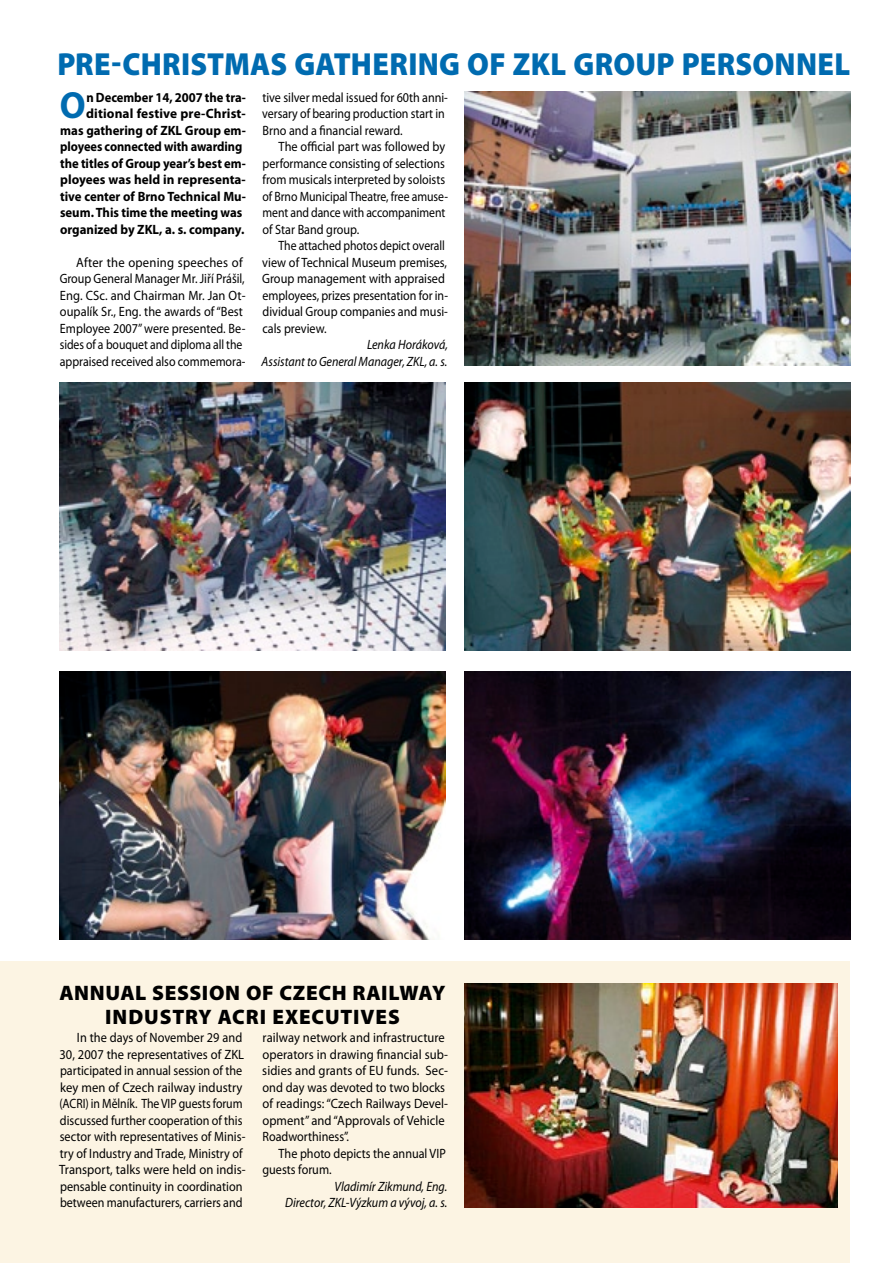
<style>
.page{position:relative;width:893px;height:1263px;background:#fff}
.page>*{position:absolute;margin:0;border:0;box-sizing:border-box;transform-origin:0 0}
.t1{font:700 37.95px "Myriad Pro";color:#006bb0;scale:.95 1}
.t2{font:900 32.1px "Myriad Pro";letter-spacing:.01em;color:#006bb0;scale:.94 1}
.t3{font:900 21px/23.1px "Myriad Pro";letter-spacing:.035em;color:#000;text-align:center}
.t4{font:13.5px/16.5px "Myriad Pro";color:#000;scale:.91 1}
.t5{font:700 13.5px/16.5px "Myriad Pro";color:#000;text-align:right;scale:.93 1}
.t6{font:13.5px/16.5px "Myriad Pro";color:#000;scale:.94 1}
.t7{font:13.5px/16.5px "Myriad Pro";color:#000;scale:.93 1}
.t8{font:13.5px/16.5px "Myriad Pro";color:#000;scale:.87 1}
.t9{font:13.5px/16.5px "Myriad Pro";color:#000;scale:.9 1}
.t10{font:italic 13.5px/16.5px "Myriad Pro";color:#000;text-align:right;scale:.9 1}
</style>
<div class="page">
<div style="left:0;top:961px;width:850px;height:302px;background:#fcf4e3"></div>
<img style="left:465px;top:91px;width:385px;height:275px">
<img style="left:465px;top:383px;width:385px;height:268px">
<img style="left:60px;top:672px;width:385px;height:268px">
<img style="left:465px;top:672px;width:385px;height:268px">
<img style="left:60px;top:383px;width:385px;height:268px">
<img style="left:465px;top:983px;width:373px;height:224px">
<h2 class="t2" style="left:57px;top:43px;width:845px">PRE-CHRISTMAS GATHERING OF ZKL GROUP PERSONNEL</h2>
<h1 class="t1" style="left:60px;top:81px;width:29px">O</h1>
<p class="t9" style="left:262px;top:89px;width:208px">tive silver medal issued for 60th anni&shy;versary of bearing production start in<br>Brno and a financial reward.</p>
<p class="t4" style="left:262px;top:138px;width:205px;text-indent:16px">The official part was followed by performance consisting of selections from musicals interpreted by soloists of Brno Municipal Theatre, free amuse&shy;ment and dance with accompaniment of Star Band group.</p>
<p class="t8" style="left:262px;top:237px;width:215px;text-indent:16px">The attached photos depict overall view of Technical Museum premises,<br>Group management with appraised employees, prizes presentation for in&shy;dividual Group companies and musi&shy;cals preview.</p>
<p class="t10" style="left:262px;top:336px;width:209px">Lenka Horáková,<br>Assistant to General Manager, ZKL, a. s.</p>
<p class="t5" style="left:60px;top:88px;width:201px">n December 14, 2007 the tra&shy;ditional festive pre-Christ&shy;mas gathering of ZKL Group em&shy;ployees connected with awarding the titles of Group year’s best em&shy;ployees was held in representa&shy;tive center of Brno Technical Mu&shy;seum. This time the meeting was organized by ZKL, a. s. company.</p>
<p class="t6" style="left:60px;top:254px;width:199px;text-indent:16px">After the opening speeches of Group General Manager Mr. Jiří Prášil, Eng. CSc. and Chairman Mr. Jan Ot&shy;oupalík Sr., Eng. the awards of “Best Employee 2007” were presented. Be&shy;sides of a bouquet and diploma all the appraised received also commemora-</p>
<h3 class="t3" style="left:60px;top:981px;width:387px">ANNUAL SESSION OF CZECH RAILWAY<br>INDUSTRY ACRI EXECUTIVES</h3>
<p class="t4" style="left:59px;top:1029px;width:206px;text-indent:18px">In the days of November 29 and 30, 2007 the representatives of ZKL participated in annual session of the key men of Czech railway industry (ACRI) in Mělník. The VIP guests forum discussed further cooperation of this sector with representatives of Minis&shy;try of Industry and Trade, Ministry of Transport, talks were held on indis&shy;pensable continuity in coordination between manufacturers, carriers and</p>
<p class="t7" style="left:262px;top:1029px;width:201px">railway network and infrastructure operators in drawing financial sub&shy;sidies and grants of EU funds. Sec&shy;ond day was devoted to two blocks of readings: “Czech Railways Devel&shy;opment” and “Approvals of Vehicle<br>Roadworthiness”.</p>
<p class="t9" style="left:262px;top:1145px;width:205px;text-indent:16px">The photo depicts the annual VIP guests forum.</p>
<p class="t10" style="left:285px;top:1178px;width:182px">Vladimír Zikmund, Eng.<br>Director, ZKL-Výzkum a vývoj, a. s.</p>
</div>
